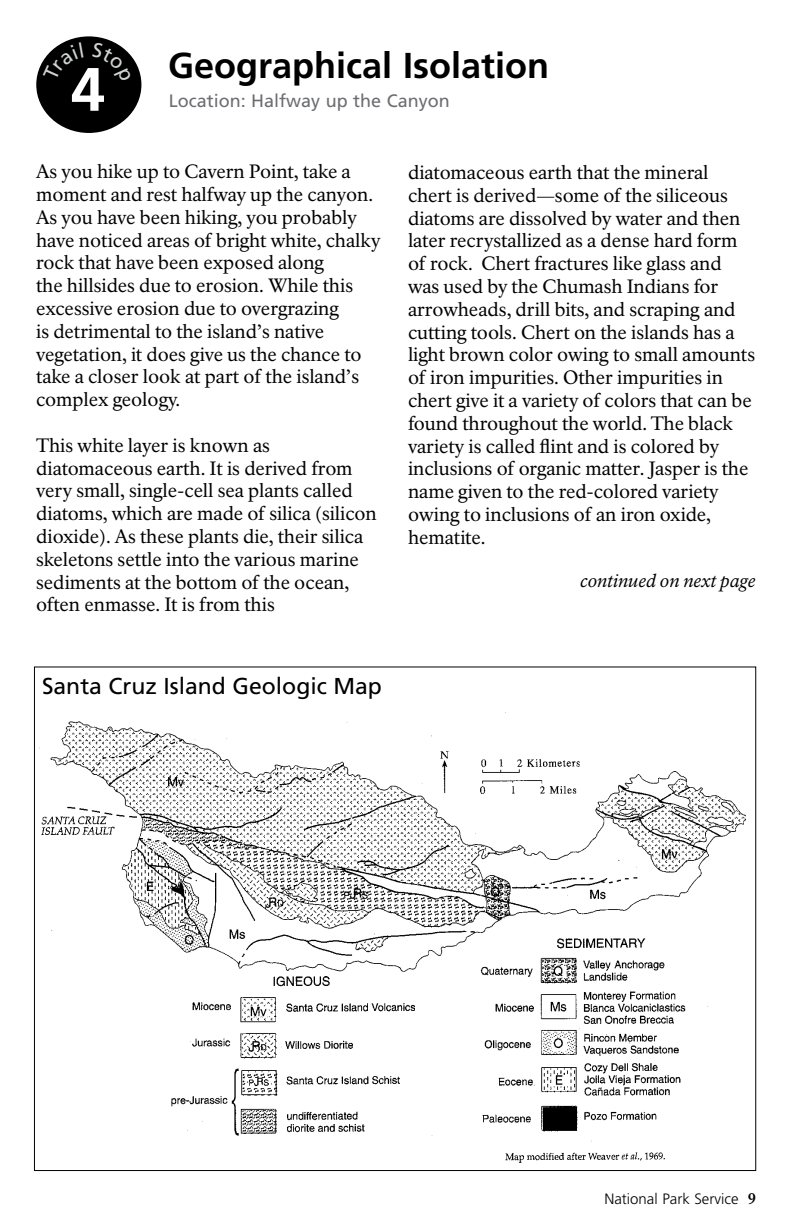
<style>
.page{position:relative;width:792px;height:1224px;background:#fff}
.page>*{position:absolute;margin:0;border:0;box-sizing:border-box;transform-origin:0 0}
.t1{font:700 61.2px "Frutiger LT Std";color:#fff}
.Trail_Stop_Heading_H1{font:700 36px "Frutiger LT Std";color:#000}
.Map_Heading{font:23px "Frutiger LT Std";color:#000}
.Main_Text{font:19px/22.8px "NPS Rawlinson OT";letter-spacing:-.005em;color:#000}
.Location_Name{font:18px "Frutiger LT Std";color:#6d6e71}
.t2{font:italic 18px "NPS Rawlinson OT";color:#000}
.t3{font:300 15px "Frutiger LT Std";color:#000}
.s1{font-family:"NPS Rawlinson OT";font-weight:700}
</style>
<div class="page">
<div style="left:37px;top:37px;width:104px;height:95px;background:#000;border-radius:50%"></div>
<div style="left:36px;top:36px;width:105px;height:97px;border:2px solid #000;border-radius:50%"></div>
<img style="left:41px;top:712px;width:705px;height:450px">
<svg style="left:43px;top:42px;width:26px;height:23px"></svg>
<svg style="left:108px;top:42px;width:24px;height:19px"></svg>
<p class="t1" style="left:71px;top:54px;width:36px">4</p>
<h1 class="Trail_Stop_Heading_H1" style="left:168px;top:44px;width:383px">Geographical Isolation</h1>
<h2 class="Location_Name" style="left:169px;top:91px;width:283px">Location: Halfway up the Canyon</h2>
<p class="Main_Text" style="left:36px;top:160px;width:346px">As you hike up to Cavern Point, take a moment and rest halfway up the canyon.<br>As you have been hiking, you probably have noticed areas of bright white, chalky rock that have been exposed along<br>the hillsides due to erosion. While this excessive erosion due to overgrazing<br>is detrimental to the island’s native vegetation, it does give us the chance to take a closer look at part of the island’s complex geology.</p>
<p class="Main_Text" style="left:36px;top:434px;width:342px">This white layer is known as diatomaceous earth. It is derived from very small, single-cell sea plants called diatoms, which are made of silica (silicon dioxide). As these plants die, their silica skeletons settle into the various marine sediments at the bottom of the ocean, often enmasse. It is from this</p>
<h2 class="Map_Heading" style="left:42px;top:673px;width:341px">Santa Cruz Island Geologic Map</h2>
<p class="Main_Text" style="left:408px;top:161px;width:349px">diatomaceous earth that the mineral chert is derived—some of the siliceous diatoms are dissolved by water and then later recrystallized as a dense hard form of rock. Chert fractures like glass and was used by the Chumash Indians for arrowheads, drill bits, and scraping and cutting tools. Chert on the islands has a light brown color owing to small amounts of iron impurities. Other impurities in chert give it a variety of colors that can be found throughout the world. The black variety is called flint and is colored by inclusions of organic matter. Jasper is the name given to the red-colored variety owing to inclusions of an iron oxide, hematite.</p>
<p class="t2" style="left:580px;top:571px;width:177px">continued on next page</p>
<p class="t3" style="left:604px;top:1190px;width:153px">National Park Service <span class="s1">9</span></p>
</div>
